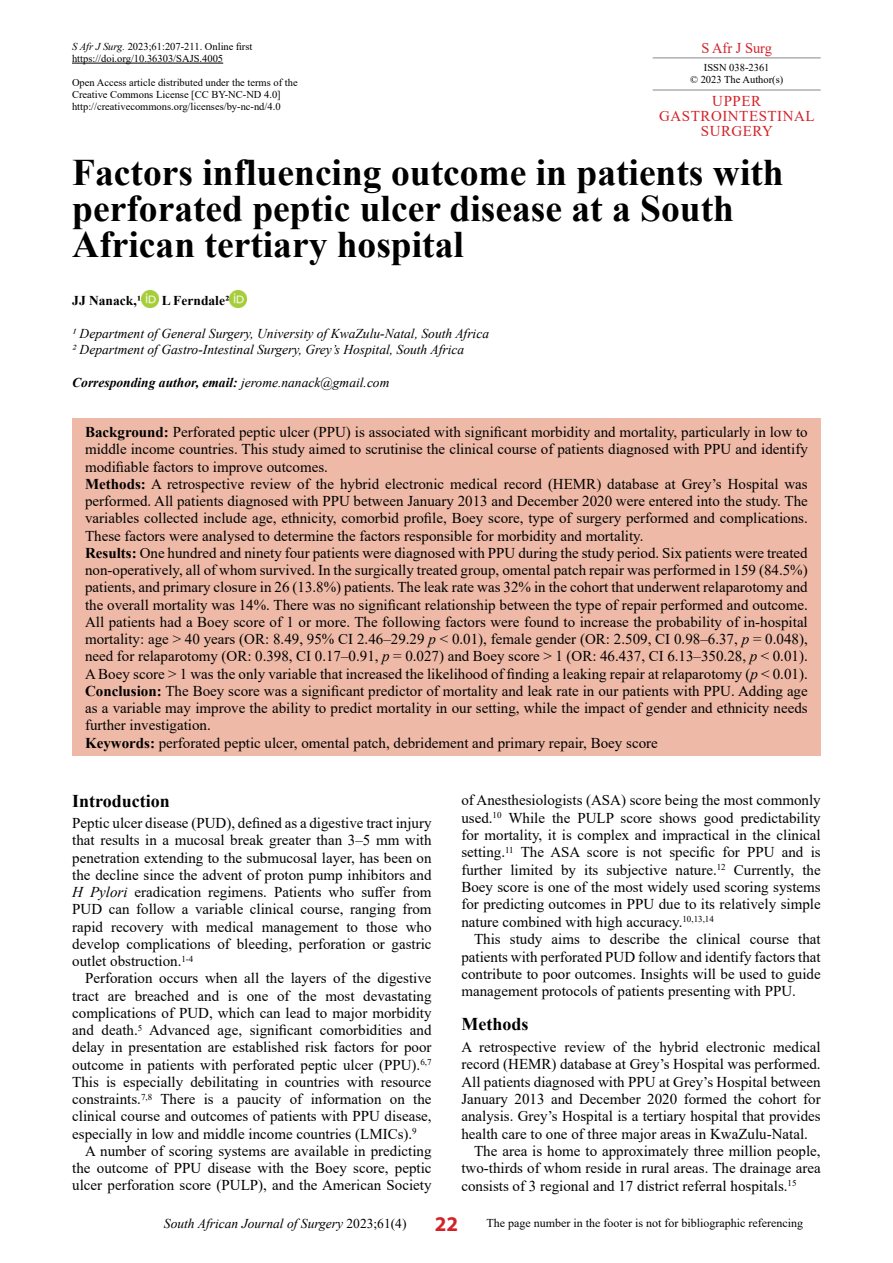
<style>
.page{position:relative;width:893px;height:1263px;background:#fff}
.page>*{position:absolute;margin:0;border:0;box-sizing:border-box;transform-origin:0 0}
.t1{font:700 37.5px/36px "Times New Roman";color:#000}
.t2{font:700 21px "Myriad Pro";color:#d2232a}
.t3{font:700 18px "Times New Roman";color:#000}
.t4{font:15px/17.2px "Times New Roman";color:#000;text-align:justify}
.t5{font:15px/15px "Times New Roman";letter-spacing:.035em;color:#d2232a;text-align:center}
.t6{font:15px "Times New Roman";letter-spacing:.035em;color:#d2232a;scale:.96 1}
.t7{font:italic 13.5px/16.5px "Times New Roman";color:#000}
.t8{font:italic 700 13.5px "Times New Roman";color:#000}
.t9{font:700 13.5px "Times New Roman";color:#000}
.t10{font:12px "Times New Roman";color:#000}
.t11{font:10.5px/12px "Times New Roman";color:#000}
.s1{font-style:italic}
.s2{font-weight:400}
.s3{font-weight:700}
.s4{font-style:normal}
</style>
<div class="page">
<hr style="left:653px;top:57px;width:168px;height:1px;background:#939598">
<hr style="left:653px;top:89px;width:168px;height:2px;background:#939598">
<div style="left:72px;top:418px;width:748px;height:338px;background:#eebaa7"></div>
<hr style="left:72px;top:63px;width:151px;height:1px;background:#000">
<img style="left:141px;top:291px;width:17px;height:17px">
<img style="left:230px;top:291px;width:17px;height:17px">
<p class="t11" style="left:72px;top:40px;width:182px"><span class="s1">S Afr J Surg.</span> 2023;61:207-211. Online first https://doi.org/10.36303/SAJS.4005</p>
<p class="t11" style="left:72px;top:76px;width:227px">Open Access article distributed under the terms of the<br>Creative Commons License [CC BY-NC-ND 4.0] http://creativecommons.org/licenses/by-nc-nd/4.0</p>
<p class="t6" style="left:701px;top:37px;width:75px">S Afr J Surg</p>
<p class="t11" style="left:690px;top:61px;width:95px;text-align:center">ISSN 038-2361<br>© 2023 The Author(s)</p>
<p class="t5" style="left:659px;top:93px;width:157px">UPPER<br>GASTROINTESTINAL<br>SURGERY</p>
<h1 class="t1" style="left:72px;top:154px;width:713px">Factors influencing outcome in patients with perforated peptic ulcer disease at a South<br>African tertiary hospital</h1>
<p class="t9" style="left:72px;top:290px;width:70px">JJ Nanack,1</p>
<p class="t9" style="left:162px;top:290px;width:69px">L Ferndale2</p>
<p class="t7" style="left:72px;top:325px;width:418px">1 Department of General Surgery, University of KwaZulu-Natal, South Africa<br>2 Department of Gastro-Intestinal Surgery, Grey’s Hospital, South Africa</p>
<p class="t8" style="left:72px;top:373px;width:319px">Corresponding author, email: <span class="s2">jerome.nanack@gmail.com</span></p>
<p class="t4" style="left:85px;top:423px;width:724px;text-align:left"><span class="s3">Background:</span> Perforated peptic ulcer (PPU) is associated with significant morbidity and mortality, particularly in low to middle income countries. This study aimed to scrutinise the clinical course of patients diagnosed with PPU and identify modifiable factors to improve outcomes.<br><span class="s3">Methods:</span> A retrospective review of the hybrid electronic medical record (HEMR) database at Grey’s Hospital was performed. All patients diagnosed with PPU between January 2013 and December 2020 were entered into the study. The variables collected include age, ethnicity, comorbid profile, Boey score, type of surgery performed and complications.<br>These factors were analysed to determine the factors responsible for morbidity and mortality.<br><span class="s3">Results:</span> One hundred and ninety four patients were diagnosed with PPU during the study period. Six patients were treated non-operatively, all of whom survived. In the surgically treated group, omental patch repair was performed in 159 (84.5%) patients, and primary closure in 26 (13.8%) patients. The leak rate was 32% in the cohort that underwent relaparotomy and the overall mortality was 14%. There was no significant relationship between the type of repair performed and outcome.<br>All patients had a Boey score of 1 or more. The following factors were found to increase the probability of in-hospital mortality: age &gt; 40 years (OR: 8.49, 95% CI 2.46–29.29 <span class="s1">p</span> &lt; 0.01), female gender (OR: 2.509, CI 0.98–6.37, <span class="s1">p</span> = 0.048), need for relaparotomy (OR: 0.398, CI 0.17–0.91, <span class="s1">p</span> = 0.027) and Boey score &gt; 1 (OR: 46.437, CI 6.13–350.28, <span class="s1">p</span> &lt; 0.01).<br>A Boey score &gt; 1 was the only variable that increased the likelihood of finding a leaking repair at relaparotomy (<span class="s1">p</span> &lt; 0.01).<br><span class="s3">Conclusion:</span> The Boey score was a significant predictor of mortality and leak rate in our patients with PPU. Adding age as a variable may improve the ability to predict mortality in our setting, while the impact of gender and ethnicity needs further investigation.<br><span class="s3">Keywords:</span> perforated peptic ulcer, omental patch, debridement and primary repair, Boey score</p>
<p class="t3" style="left:72px;top:787px;width:99px">Introduction</p>
<p class="t4" style="left:72px;top:814px;width:361px">Peptic ulcer disease (PUD), defined as a digestive tract injury that results in a mucosal break greater than 3–5 mm with penetration extending to the submucosal layer, has been on the decline since the advent of proton pump inhibitors and <span class="s1">H Pylori</span> eradication regimens. Patients who suffer from PUD can follow a variable clinical course, ranging from rapid recovery with medical management to those who develop complications of bleeding, perforation or gastric outlet obstruction.<sup>1-4</sup></p>
<p class="t4" style="left:85px;top:969px;width:348px">Perforation occurs when all the layers of the digestive</p>
<p class="t4" style="left:72px;top:986px;width:361px">tract are breached and is one of the most devastating</p>
<p class="t4" style="left:72px;top:1004px;width:361px">complications of PUD, which can lead to major morbidity</p>
<p class="t4" style="left:72px;top:1021px;width:361px">and death.<sup>5</sup> Advanced age, significant comorbidities and</p>
<p class="t4" style="left:72px;top:1038px;width:361px">delay in presentation are established risk factors for poor</p>
<p class="t4" style="left:72px;top:1055px;width:361px">outcome in patients with perforated peptic ulcer (PPU).<sup>6,7</sup></p>
<p class="t4" style="left:72px;top:1073px;width:361px">This is especially debilitating in countries with resource</p>
<p class="t4" style="left:72px;top:1090px;width:361px">constraints.<sup>7,8</sup> There is a paucity of information on the</p>
<p class="t4" style="left:72px;top:1107px;width:361px">clinical course and outcomes of patients with PPU disease,</p>
<p class="t4" style="left:72px;top:1124px;width:346px">especially in low and middle income countries (LMICs).<sup>9</sup></p>
<p class="t4" style="left:85px;top:1142px;width:348px">A number of scoring systems are available in predicting</p>
<p class="t4" style="left:72px;top:1159px;width:361px">the outcome of PPU disease with the Boey score, peptic</p>
<p class="t4" style="left:72px;top:1176px;width:361px">ulcer perforation score (PULP), and the American Society</p>
<p class="t4" style="left:461px;top:791px;width:361px">of Anesthesiologists (ASA) score being the most commonly used.<sup>10</sup> While the PULP score shows good predictability for mortality, it is complex and impractical in the clinical setting.<sup>11</sup> The ASA score is not specific for PPU and is further limited by its subjective nature.<sup>12</sup> Currently, the Boey score is one of the most widely used scoring systems for predicting outcomes in PPU due to its relatively simple nature combined with high accuracy.<sup>10,13,14</sup></p>
<p class="t4" style="left:461px;top:930px;width:361px;text-indent:13px">This study aims to describe the clinical course that patients with perforated PUD follow and identify factors that contribute to poor outcomes. Insights will be used to guide management protocols of patients presenting with PPU.</p>
<p class="t3" style="left:461px;top:1011px;width:68px">Methods</p>
<p class="t4" style="left:461px;top:1038px;width:361px">A retrospective review of the hybrid electronic medical</p>
<p class="t4" style="left:461px;top:1055px;width:361px">record (HEMR) database at Grey’s Hospital was performed.</p>
<p class="t4" style="left:461px;top:1072px;width:361px">All patients diagnosed with PPU at Grey’s Hospital between</p>
<p class="t4" style="left:461px;top:1090px;width:361px">January 2013 and December 2020 formed the cohort for</p>
<p class="t4" style="left:461px;top:1107px;width:361px">analysis. Grey’s Hospital is a tertiary hospital that provides</p>
<p class="t4" style="left:461px;top:1124px;width:348px">health care to one of three major areas in KwaZulu-Natal.</p>
<p class="t4" style="left:474px;top:1142px;width:348px">The area is home to approximately three million people,</p>
<p class="t4" style="left:461px;top:1159px;width:361px">two-thirds of whom reside in rural areas. The drainage area</p>
<p class="t4" style="left:461px;top:1176px;width:337px">consists of 3 regional and 17 district referral hospitals.<sup>15</sup></p>
<p class="t7" style="left:164px;top:1215px;width:244px">South African Journal of Surgery <span class="s4">2023;61(4)</span></p>
<h2 class="t2" style="left:435px;top:1210px;width:25px">22</h2>
<p class="t10" style="left:486px;top:1215px;width:318px">The page number in the footer is not for bibliographic referencing</p>
</div>
